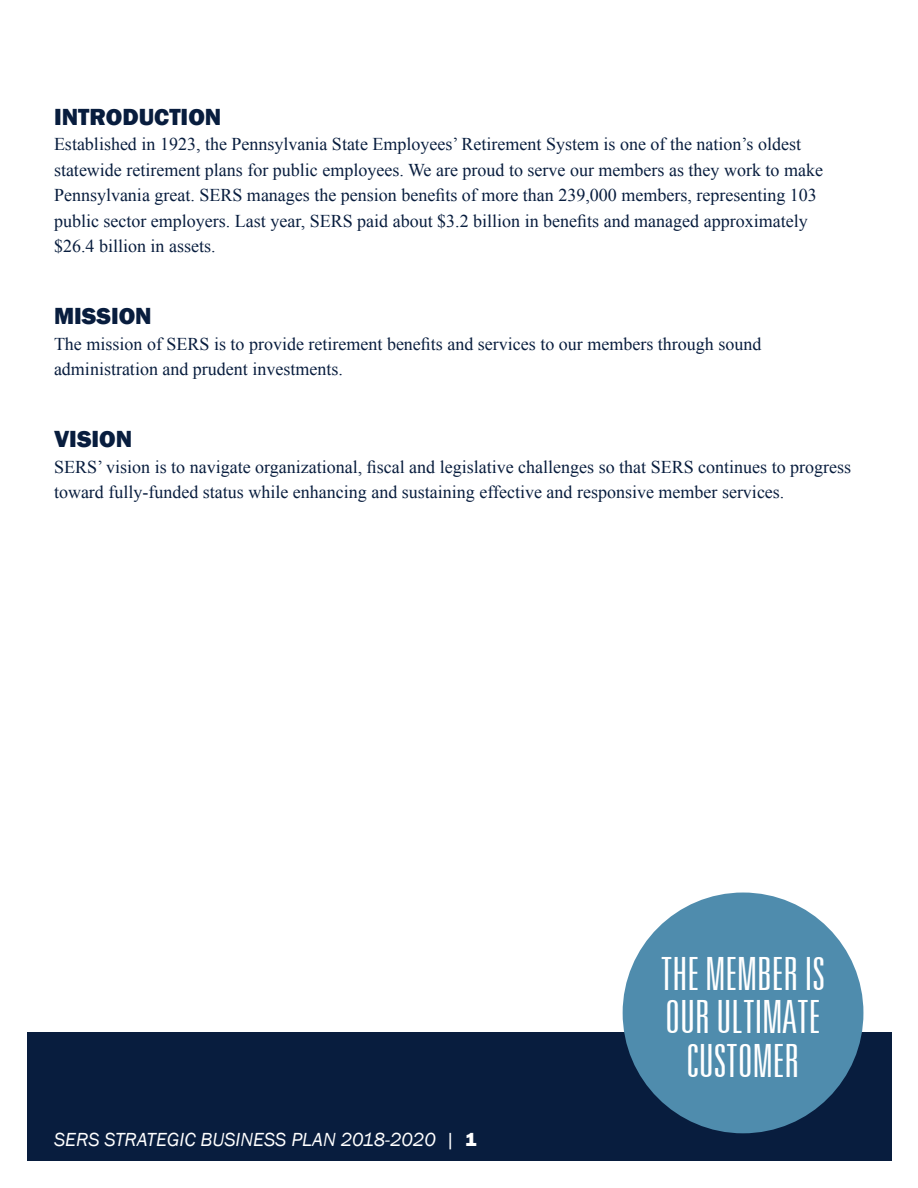
<style>
.page{position:relative;width:918px;height:1188px;background:#fff}
.page>*{position:absolute;margin:0;border:0;box-sizing:border-box;transform-origin:0 0}
.t1{font:300 ultra-condensed 45px/43.5px "Nova Light Ultra S Si";color:#fff;text-align:center}
.t2{font:800 24px "Franklin Gothic";color:#081d3e}
.t3{font:italic 19.5px "Franklin Gothic";color:#fff}
.t4{font:18px/25.5px "Times New Roman";color:#081d3e}
.s1{font-style:normal}
.s2{font-weight:800;font-style:normal}
</style>
<div class="page">
<div style="left:27px;top:1033px;width:865px;height:128px;background:#081d3e"></div>
<div style="left:623px;top:893px;width:240px;height:240px;background:#4f8cad;border-radius:50%"></div>
<p class="t2" style="left:54px;top:101px;width:169px">INTRODUCTION</p>
<p class="t4" style="left:54px;top:131px;width:771px">Established in 1923, the Pennsylvania State Employees’ Retirement System is one of the nation’s oldest statewide retirement plans for public employees. We are proud to serve our members as they work to make Pennsylvania great. SERS manages the pension benefits of more than 239,000 members, representing 103 public sector employers. Last year, SERS paid about $3.2 billion in benefits and managed approximately $26.4 billion in assets.</p>
<p class="t2" style="left:54px;top:301px;width:99px">MISSION</p>
<p class="t4" style="left:54px;top:331px;width:709px">The mission of SERS is to provide retirement benefits and services to our members through sound</p>
<p class="t4" style="left:54px;top:356px;width:290px">administration and prudent investments.</p>
<p class="t2" style="left:54px;top:424px;width:80px">VISION</p>
<p class="t4" style="left:54px;top:454px;width:799px">SERS’ vision is to navigate organizational, fiscal and legislative challenges so that SERS continues to progress toward fully-funded status while enhancing and sustaining effective and responsive member services.</p>
<p class="t3" style="left:54px;top:1127px;width:424px">SERS STRATEGIC BUSINESS PLAN 2018-2020 <span class="s1">|</span> <span class="s2">1</span></p>
<p class="t1" style="left:661px;top:951px;width:166px">THE MEMBER IS<br>OUR ULTIMATE<br>CUSTOMER</p>
</div>
